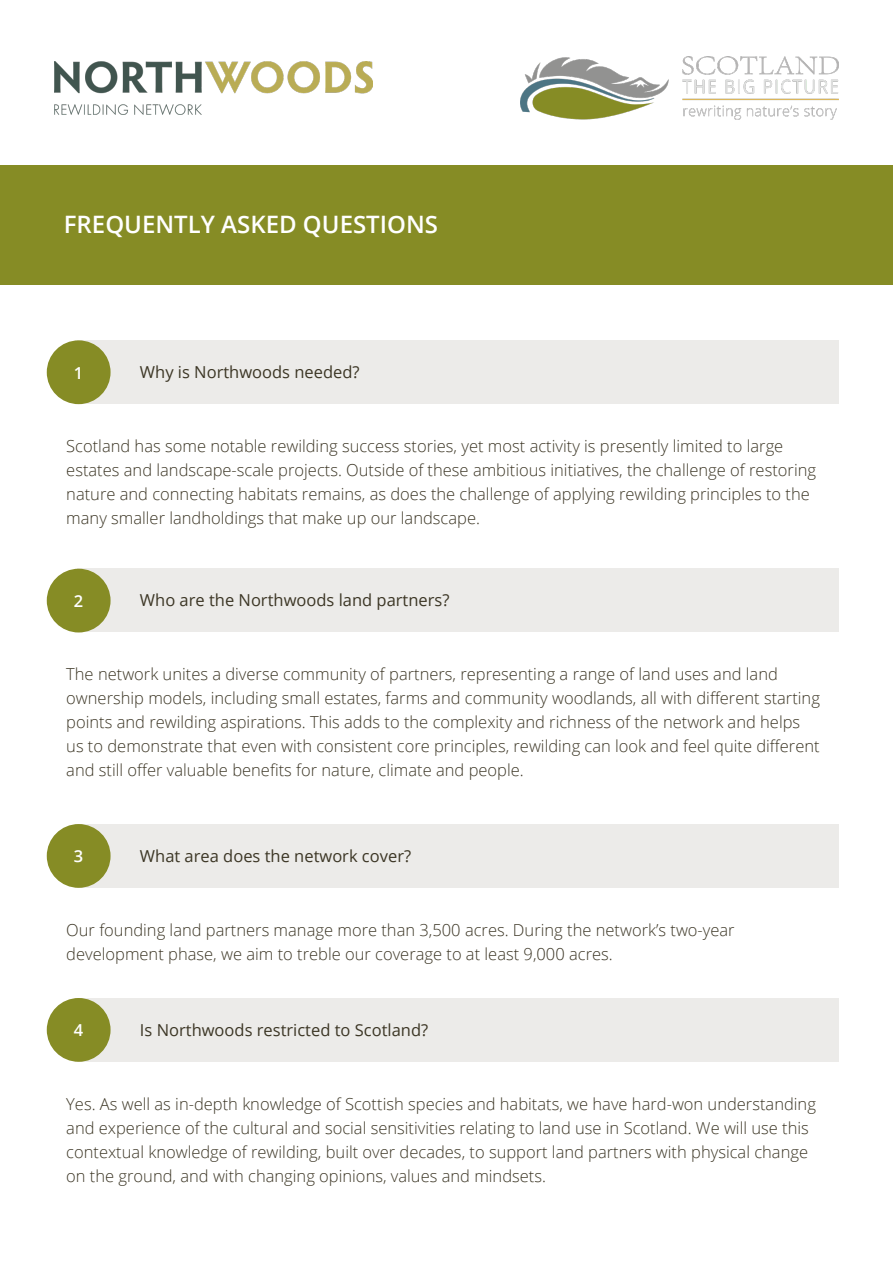
<style>
.page{position:relative;width:893px;height:1263px;background:#fff}
.page>*{position:absolute;margin:0;border:0;box-sizing:border-box;transform-origin:0 0}
.t1{font:600 24px "Open Sans";color:#fff}
.t2{font:300 16.5px/24px "Open Sans";color:#3c3625}
.t3{font:16.5px "Open Sans";color:#3c3625}
.t4{font:600 16.5px "Open Sans";color:#fff}
</style>
<div class="page">
<div style="left:0;top:166px;width:893px;height:119px;background:#868c25"></div>
<div style="left:78px;top:340px;width:761px;height:64px;background:#ecebe9"></div>
<div style="left:47px;top:340px;width:64px;height:64px;background:#868c25;border-radius:50%"></div>
<img style="left:54px;top:62px;width:318px;height:53px">
<img style="left:521px;top:57px;width:318px;height:63px">
<div style="left:78px;top:568px;width:761px;height:64px;background:#ecebe9"></div>
<div style="left:47px;top:569px;width:64px;height:63px;background:#868c25;border-radius:50%"></div>
<div style="left:78px;top:824px;width:761px;height:63px;background:#ecebe9"></div>
<div style="left:47px;top:824px;width:64px;height:64px;background:#868c25;border-radius:50%"></div>
<div style="left:78px;top:998px;width:761px;height:64px;background:#ecebe9"></div>
<div style="left:47px;top:998px;width:64px;height:64px;background:#868c25;border-radius:50%"></div>
<p class="t1" style="left:64px;top:208px;width:376px">FREQUENTLY ASKED QUESTIONS</p>
<p class="t4" style="left:74px;top:361px;width:11px">1</p>
<p class="t3" style="left:140px;top:361px;width:221px">Why is Northwoods needed?</p>
<p class="t2" style="left:66px;top:434px;width:751px">Scotland has some notable rewilding success stories, yet most activity is presently limited to large estates and landscape-scale projects. Outside of these ambitious initiatives, the challenge of restoring nature and connecting habitats remains, as does the challenge of applying rewilding principles to the many smaller landholdings that make up our landscape.</p>
<p class="t4" style="left:74px;top:590px;width:11px">2</p>
<p class="t3" style="left:140px;top:589px;width:311px">Who are the Northwoods land partners?</p>
<p class="t2" style="left:66px;top:662px;width:755px">The network unites a diverse community of partners, representing a range of land uses and land ownership models, including small estates, farms and community woodlands, all with different starting points and rewilding aspirations. This adds to the complexity and richness of the network and helps us to demonstrate that even with consistent core principles, rewilding can look and feel quite different and still offer valuable benefits for nature, climate and people.</p>
<p class="t4" style="left:74px;top:845px;width:11px">3</p>
<p class="t3" style="left:140px;top:844px;width:273px">What area does the network cover?</p>
<p class="t2" style="left:66px;top:917px;width:670px">Our founding land partners manage more than 3,500 acres. During the network’s two-year development phase, we aim to treble our coverage to at least 9,000 acres.</p>
<p class="t4" style="left:74px;top:1019px;width:11px">4</p>
<p class="t3" style="left:140px;top:1018px;width:290px">Is Northwoods restricted to Scotland?</p>
<p class="t2" style="left:66px;top:1091px;width:751px">Yes. As well as in-depth knowledge of Scottish species and habitats, we have hard-won understanding and experience of the cultural and social sensitivities relating to land use in Scotland. We will use this contextual knowledge of rewilding, built over decades, to support land partners with physical change on the ground, and with changing opinions, values and mindsets.</p>
</div>
